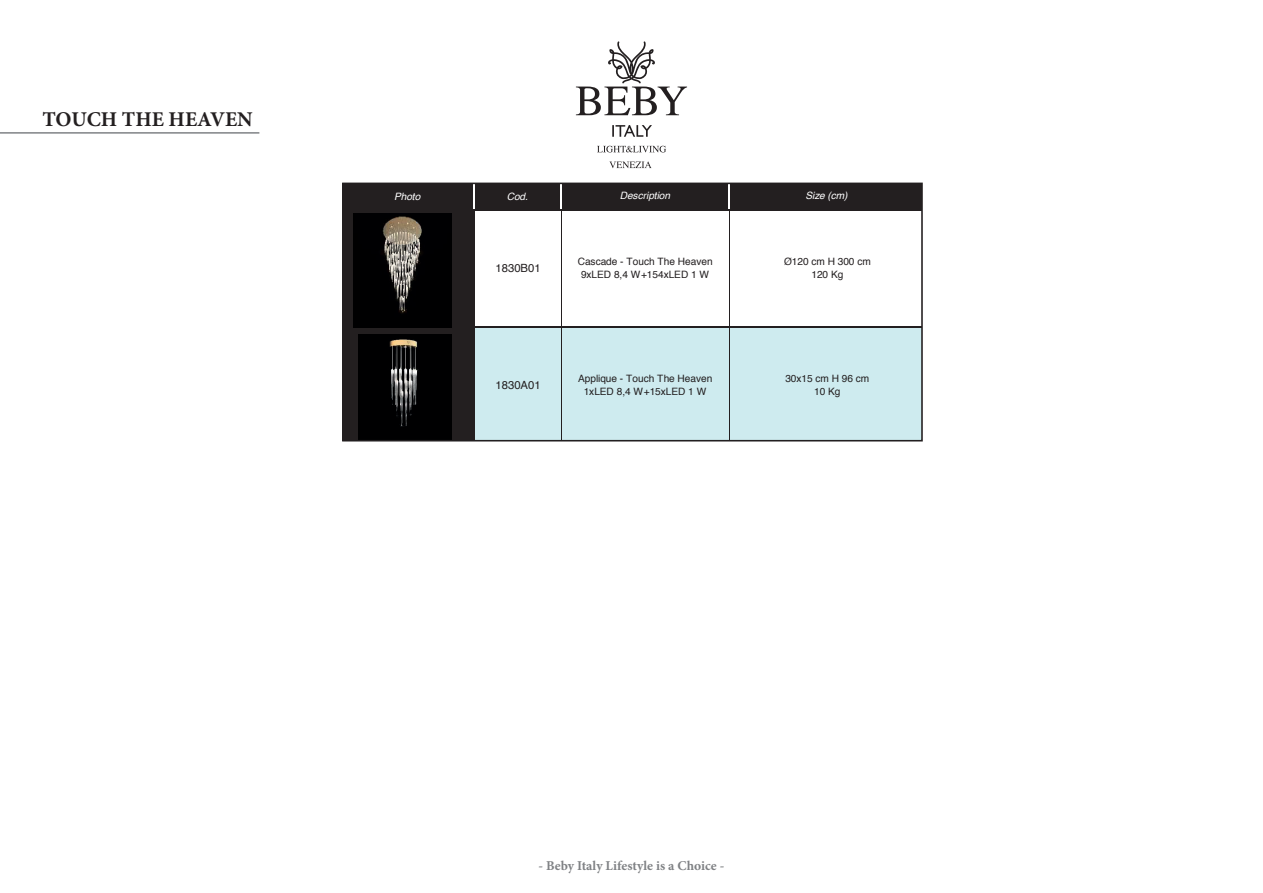
<style>
.page{position:relative;width:1263px;height:893px;background:#fff}
.page>*{position:absolute;margin:0;border:0;box-sizing:border-box;transform-origin:0 0}
.t1{font:700 21px "Minion Pro";color:#231f20}
.t2{font:700 13.5px "Minion Pro";color:#808285}
.t3{font:11.25px "Helvetica";letter-spacing:-.005em;color:#231f20}
.t4{font:10.05px/12.6px "Helvetica";letter-spacing:-.005em;color:#231f20;text-align:center}
.t5{font:italic 10.05px "Helvetica";letter-spacing:-.005em;color:#fff}
</style>
<div class="page">
<svg style="left:576px;top:41px;width:111px;height:74px"></svg>
<svg style="left:612px;top:125px;width:40px;height:12px"></svg>
<svg style="left:597px;top:146px;width:69px;height:6px"></svg>
<svg style="left:609px;top:161px;width:42px;height:7px"></svg>
<div style="left:343px;top:183px;width:579px;height:27px;background:#231f20"></div>
<div style="left:343px;top:210px;width:131px;height:117px;background:#231f20"></div>
<div style="left:343px;top:327px;width:131px;height:114px;background:#231f20"></div>
<div style="left:474px;top:327px;width:448px;height:114px;background:#ceebef"></div>
<svg style="left:473px;top:186px;width:1px;height:23px"></svg>
<svg style="left:561px;top:186px;width:1px;height:23px"></svg>
<svg style="left:729px;top:186px;width:1px;height:23px"></svg>
<hr style="left:561px;top:210px;width:1px;height:116px;background:#231f20">
<hr style="left:729px;top:210px;width:1px;height:116px;background:#231f20">
<hr style="left:561px;top:327px;width:1px;height:114px;background:#231f20">
<hr style="left:729px;top:327px;width:1px;height:114px;background:#231f20">
<hr style="left:474px;top:326px;width:448px;height:1px;background:#231f20">
<img style="left:354px;top:214px;width:98px;height:114px">
<img style="left:358px;top:334px;width:94px;height:104px">
<div style="left:342px;top:183px;width:581px;height:258px;border:2px solid #231f20"></div>
<hr style="left:0;top:132px;width:259px;height:2px;background:#808285">
<h1 class="t1" style="left:43px;top:104px;width:212px">TOUCH THE HEAVEN</h1>
<p class="t5" style="left:394px;top:188px;width:28px">Photo</p>
<p class="t5" style="left:507px;top:188px;width:23px">Cod.</p>
<p class="t3" style="left:496px;top:260px;width:47px">1830B01</p>
<p class="t3" style="left:496px;top:377px;width:47px">1830A01</p>
<p class="t5" style="left:620px;top:188px;width:52px">Description</p>
<p class="t5" style="left:805px;top:188px;width:44px">Size (cm)</p>
<p class="t4" style="left:578px;top:255px;width:136px">Cascade - Touch The Heaven<br>9xLED 8,4 W+154xLED 1 W</p>
<p class="t4" style="left:784px;top:255px;width:88px">Ø120 cm H 300 cm<br>120 Kg</p>
<p class="t4" style="left:578px;top:373px;width:136px">Applique - Touch The Heaven<br>1xLED 8,4 W+15xLED 1 W</p>
<p class="t4" style="left:785px;top:373px;width:85px">30x15 cm H 96 cm<br>10 Kg</p>
<h2 class="t2" style="left:539px;top:856px;width:187px">- Beby Italy Lifestyle is a Choice -</h2>
</div>
